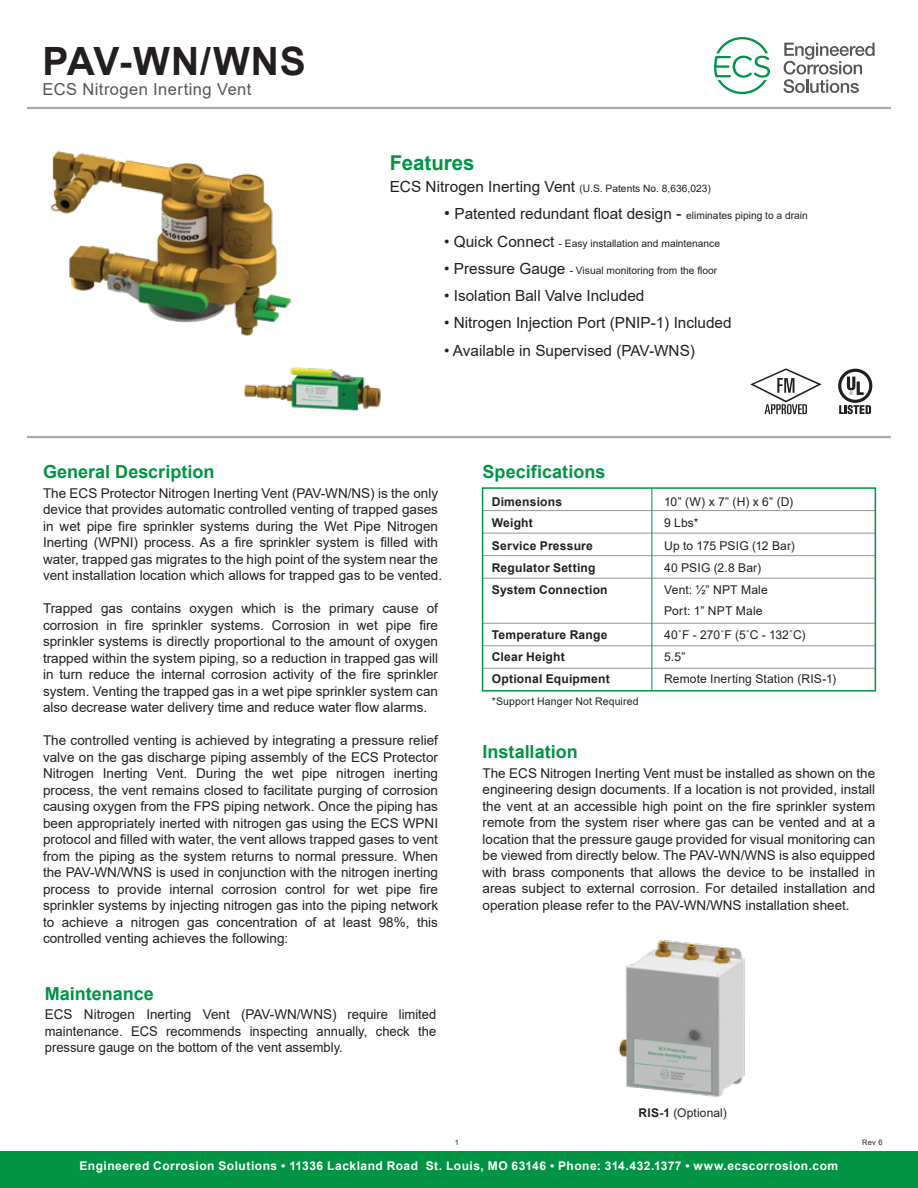
<style>
.page{position:relative;width:918px;height:1188px;background:#fff}
.page>*{position:absolute;margin:0;border:0;box-sizing:border-box;transform-origin:0 0}
.t1{font:700 39px "Arial";letter-spacing:.015em;color:#231f20}
.t2{font:700 20.4px "Arial";color:#009444}
.t3{font:700 18px "Arial";color:#009444}
.t4{font:16.5px "Arial";letter-spacing:.025em;color:#575655}
.t5{font:15.3px "Arial";color:#231f20}
.t6{font:13.5px/16.5px "Arial";color:#231f20;text-align:justify}
.t7{font:12.15px/21.6px "Arial";letter-spacing:.01em;color:#231f20}
.t8{font:700 12.15px/21.6px "Arial";letter-spacing:.015em;color:#231f20}
.t9{font:700 12px "Arial";letter-spacing:.04em;color:#fff}
.t10{font:12px "Arial";letter-spacing:.015em;color:#231f20}
.t11{font:10.5px "Arial";letter-spacing:.015em;color:#231f20}
.t12{font:10.2px "Arial";color:#231f20}
.t13{font:7.5px "Arial";color:#231f20}
.s1{font-size:15.3px}
.s2{font-size:16.5px}
.s3{font-size:10.2px}
.s4{font-weight:700}
</style>
<div class="page">
<svg style="left:750px;top:368px;width:72px;height:46px"></svg>
<svg style="left:838px;top:369px;width:34px;height:45px"></svg>
<svg style="left:784px;top:43px;width:91px;height:50px"></svg>
<svg style="left:714px;top:37px;width:56px;height:57px"></svg>
<hr style="left:27px;top:107px;width:864px;height:2px;background:#a7a9ac">
<div style="left:0;top:1151px;width:918px;height:37px;background:#009444"></div>
<hr style="left:27px;top:436px;width:864px;height:2px;background:#a7a9ac">
<img style="left:244px;top:367px;width:137px;height:44px">
<hr style="left:483px;top:510px;width:392px;height:1px;background:#939598">
<hr style="left:483px;top:533px;width:392px;height:1px;background:#939598">
<hr style="left:483px;top:555px;width:392px;height:1px;background:#939598">
<hr style="left:483px;top:578px;width:392px;height:1px;background:#939598">
<hr style="left:483px;top:623px;width:392px;height:1px;background:#939598">
<hr style="left:483px;top:645px;width:392px;height:1px;background:#939598">
<hr style="left:483px;top:668px;width:392px;height:1px;background:#939598">
<hr style="left:651px;top:488px;width:1px;height:203px;background:#009444">
<div style="left:482px;top:487px;width:394px;height:205px;border:2px solid #009444"></div>
<img style="left:618px;top:940px;width:127px;height:157px">
<img style="left:50px;top:151px;width:241px;height:185px">
<h1 class="t1" style="left:43px;top:34px;width:265px">PAV-WN/WNS</h1>
<p class="t4" style="left:43px;top:77px;width:210px">ECS Nitrogen Inerting Vent</p>
<h3 class="t3" style="left:43px;top:459px;width:173px">General Description</h3>
<h2 class="t2" style="left:390px;top:149px;width:86px">Features</h2>
<p class="t12" style="left:390px;top:181px;width:322px"><span class="s1">ECS Nitrogen Inerting Vent</span> (U.S. Patents No. 8,636,023)</p>
<p class="t5" style="left:444px;top:203px;width:365px"><span class="s2">•</span> Patented redundant float design <span class="s2">-</span> <span class="s3">eliminates piping to a drain</span></p>
<p class="t12" style="left:444px;top:236px;width:277px"><span class="s1">• Quick Connect</span> - Easy installation and maintenance</p>
<p class="t12" style="left:444px;top:263px;width:275px"><span class="s1">• Pressure Gauge</span> - Visual monitoring from the floor</p>
<p class="t5" style="left:444px;top:285px;width:202px">• Isolation Ball Valve Included</p>
<p class="t5" style="left:444px;top:312px;width:289px">• Nitrogen Injection Port (PNIP-1) Included</p>
<p class="t5" style="left:444px;top:340px;width:252px">• Available in Supervised (PAV-WNS)</p>
<h3 class="t3" style="left:483px;top:459px;width:124px">Specifications</h3>
<p class="t6" style="left:43px;top:485px;width:401px;text-align:left">The ECS Protector Nitrogen Inerting Vent (PAV-WN/NS) is the only device that provides automatic controlled venting of trapped gases in wet pipe fire sprinkler systems during the Wet Pipe Nitrogen Inerting (WPNI) process. As a fire sprinkler system is filled with water, trapped gas migrates to the high point of the system near the vent installation location which allows for trapped gas to be vented.</p>
<p class="t6" style="left:43px;top:600px;width:397px">Trapped gas contains oxygen which is the primary cause of corrosion in fire sprinkler systems. Corrosion in wet pipe fire sprinkler systems is directly proportional to the amount of oxygen trapped within the system piping, so a reduction in trapped gas will in turn reduce the internal corrosion activity of the fire sprinkler system. Venting the trapped gas in a wet pipe sprinkler system can also decrease water delivery time and reduce water flow alarms.</p>
<p class="t6" style="left:43px;top:732px;width:397px">The controlled venting is achieved by integrating a pressure relief valve on the gas discharge piping assembly of the ECS Protector Nitrogen Inerting Vent. During the wet pipe nitrogen inerting process, the vent remains closed to facilitate purging of corrosion causing oxygen from the FPS piping network. Once the piping has been appropriately inerted with nitrogen gas using the ECS WPNI protocol and filled with water, the vent allows trapped gases to vent from the piping as the system returns to normal pressure. When the PAV-WN/WNS is used in conjunction with the nitrogen inerting process to provide internal corrosion control for wet pipe fire sprinkler systems by injecting nitrogen gas into the piping network to achieve a nitrogen gas concentration of at least 98%, this controlled venting achieves the following:</p>
<h3 class="t3" style="left:45px;top:981px;width:111px">Maintenance</h3>
<p class="t6" style="left:45px;top:1006px;width:393px">ECS Nitrogen Inerting Vent (PAV-WN/WNS) require limited maintenance. ECS recommends inspecting annually, check the pressure gauge on the bottom of the vent assembly.</p>
<p class="t8" style="left:492px;top:491px;width:72px">Dimensions<br>Weight</p>
<p class="t7" style="left:664px;top:491px;width:131px">10” (W) x 7” (H) x 6” (D)<br>9 Lbs*</p>
<p class="t8" style="left:492px;top:535px;width:103px">Service Pressure</p>
<p class="t7" style="left:664px;top:534px;width:132px">Up to 175 PSIG (12 Bar)</p>
<p class="t8" style="left:492px;top:557px;width:105px">Regulator Setting</p>
<p class="t7" style="left:664px;top:557px;width:99px">40 PSIG (2.8 Bar)</p>
<p class="t8" style="left:492px;top:579px;width:117px">System Connection</p>
<p class="t8" style="left:492px;top:624px;width:117px">Temperature Range</p>
<p class="t7" style="left:664px;top:624px;width:143px">40˚F - 270˚F (5˚C - 132˚C)</p>
<p class="t7" style="left:664px;top:579px;width:105px;line-height:21px">Vent: ½” NPT Male<br>Port: 1” NPT Male</p>
<p class="t8" style="left:492px;top:647px;width:75px">Clear Height</p>
<p class="t7" style="left:664px;top:646px;width:23px">5.5”</p>
<p class="t8" style="left:492px;top:669px;width:120px">Optional Equipment</p>
<p class="t7" style="left:664px;top:668px;width:173px">Remote Inerting Station (RIS-1)</p>
<p class="t11" style="left:492px;top:694px;width:148px">*Support Hanger Not Required</p>
<h3 class="t3" style="left:483px;top:739px;width:97px">Installation</h3>
<p class="t6" style="left:483px;top:764px;width:394px">The ECS Nitrogen Inerting Vent must be installed as shown on the engineering design documents. If a location is not provided, install the vent at an accessible high point on the fire sprinkler system remote from the system riser where gas can be vented and at a location that the pressure gauge provided for visual monitoring can be viewed from directly below. The PAV-WN/WNS is also equipped with brass components that allows the device to be installed in areas subject to external corrosion. For detailed installation and operation please refer to the PAV-WN/WNS installation sheet.</p>
<p class="t10" style="left:639px;top:1104px;width:90px"><span class="s4">RIS-1</span> (Optional)</p>
<p class="t13" style="left:455px;top:1137px;width:6px">1</p>
<p class="t13" style="left:862px;top:1137px;width:22px">Rev 6</p>
<p class="t9" style="left:79px;top:1157px;width:760px">Engineered Corrosion Solutions • 11336 Lackland Road St. Louis, MO 63146 • Phone: 314.432.1377 • www.ecscorrosion.com</p>
</div>
